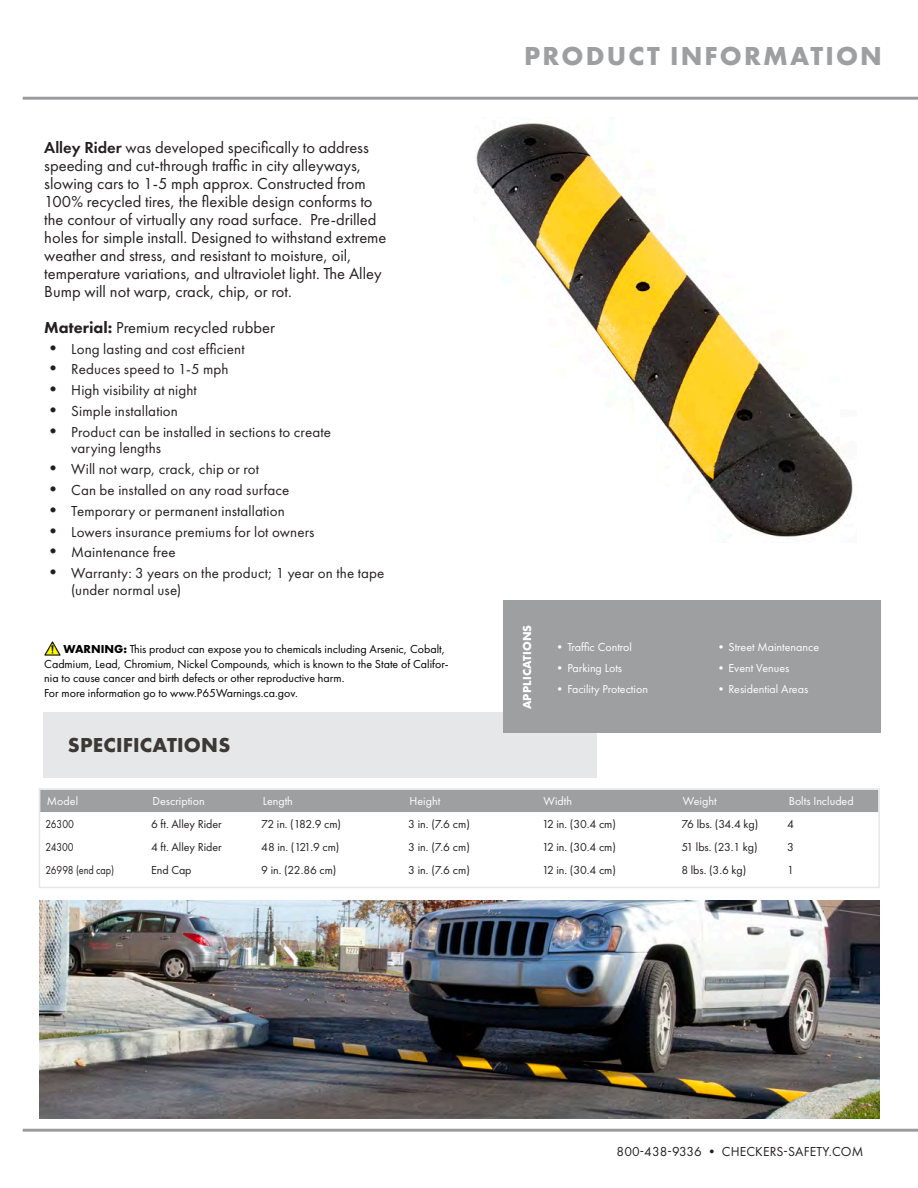
<style>
.page{position:relative;width:918px;height:1188px;background:#fff}
.page>*{position:absolute;margin:0;border:0;box-sizing:border-box;transform-origin:0 0}
.t1{font:700 27px "Futura New";letter-spacing:.08em;color:#9d9fa1}
.t2{font:700 21px "Futura New";letter-spacing:.01em;color:#3c3833}
.Paragraph_Style_2{font:16.5px/18px "Futura New";color:#231f20}
.t3{font:15px/16.5px "Futura New";letter-spacing:.01em;color:#231f20}
.t4{font:13.5px "Futura New";letter-spacing:.01em;color:#231f20}
.t5{font:12px/14.4px "Futura New";color:#000}
.t6{font:12px "Futura New";letter-spacing:-.005em;color:#231f20}
.t7{font:12px "Futura New";color:#fff}
.t8{font:12px "Futura New";letter-spacing:-.005em;color:#231f20;scale:.85 1}
.t9{font:700 12px "Futura New";letter-spacing:.01em;color:#fff}
.s1{font-family:"Futura New Demi"}
.s2{font-weight:800}
.s3{font-size:18px}
.s4{font-weight:700}
</style>
<div class="page">
<div style="left:44px;top:712px;width:553px;height:65px;background:#e6e7e9"></div>
<hr style="left:23px;top:97px;width:895px;height:3px;background:#9a9d9e">
<hr style="left:23px;top:1129px;width:895px;height:3px;background:#9a9d9e">
<div style="left:503px;top:601px;width:378px;height:132px;background:#9d9fa1"></div>
<div style="left:42px;top:791px;width:835px;height:21px;background:#9d9fa1"></div>
<div style="left:39px;top:788px;width:841px;height:100px;border:2px solid #e6e7e9"></div>
<img style="left:40px;top:901px;width:840px;height:217px">
<img style="left:476px;top:123px;width:377px;height:414px">
<img style="left:44px;top:642px;width:17px;height:13px">
<p class="Paragraph_Style_2" style="left:44px;top:138px;width:344px"><span class="s1">Alley Rider</span> was developed specifically to address speeding and cut-through traffic in city alleyways, slowing cars to 1-5 mph approx. Constructed from 100% recycled tires, the flexible design conforms to the contour of virtually any road surface. Pre-drilled holes for simple install. Designed to withstand extreme weather and stress, and resistant to moisture, oil, temperature variations, and ultraviolet light. The Alley Bump will not warp, crack, chip, or rot.</p>
<p class="Paragraph_Style_2" style="left:44px;top:318px;width:232px"><span class="s2">Material:</span> Premium recycled rubber</p>
<p class="t3" style="left:44px;top:340px;width:202px"><span class="s3">•</span> Long lasting and cost efficient</p>
<p class="t3" style="left:44px;top:361px;width:186px"><span class="s3">•</span> Reduces speed to 1-5 mph</p>
<p class="t3" style="left:44px;top:382px;width:154px"><span class="s3">•</span> High visibility at night</p>
<p class="t3" style="left:44px;top:403px;width:135px"><span class="s3">•</span> Simple installation</p>
<p class="t3" style="left:71px;top:424px;width:261px;text-indent:-27px"><span class="s3">•</span> Product can be installed in sections to create varying lengths</p>
<p class="t3" style="left:44px;top:461px;width:216px"><span class="s3">•</span> Will not warp, crack, chip or rot</p>
<p class="t3" style="left:44px;top:482px;width:247px"><span class="s3">•</span> Can be installed on any road surface</p>
<p class="t3" style="left:44px;top:502px;width:242px"><span class="s3">•</span> Temporary or permanent installation</p>
<p class="t3" style="left:44px;top:523px;width:272px"><span class="s3">•</span> Lowers insurance premiums for lot owners</p>
<p class="t3" style="left:44px;top:544px;width:133px"><span class="s3">•</span> Maintenance free</p>
<p class="t3" style="left:71px;top:565px;width:315px;text-indent:-27px"><span class="s3">•</span> Warranty: 3 years on the product; 1 year on the tape (under normal use)</p>
<p class="t5" style="left:44px;top:642px;width:406px;text-indent:19px"><span class="s4">WARNING:</span> This product can expose you to chemicals including Arsenic, Cobalt, Cadmium, Lead, Chromium, Nickel Compounds, which is known to the State of Califor&shy;nia to cause cancer and birth defects or other reproductive harm.<br>For more information go to www.P65Warnings.ca.gov.</p>
<p class="t2" style="left:68px;top:732px;width:164px">SPECIFICATIONS</p>
<p class="t1" style="left:524px;top:38px;width:359px">PRODUCT INFORMATION</p>
<p class="t9" style="left:519px;top:709px;width:86px;rotate:-90deg">APPLICATIONS</p>
<p class="t7" style="left:554px;top:640px;width:80px">•Traffic Control</p>
<p class="t7" style="left:554px;top:661px;width:70px">•Parking Lots</p>
<p class="t7" style="left:554px;top:682px;width:96px">•Facility Protection</p>
<p class="t7" style="left:715px;top:640px;width:106px">•Street Maintenance</p>
<p class="t7" style="left:715px;top:661px;width:76px">•Event Venues</p>
<p class="t7" style="left:715px;top:682px;width:95px">•Residential Areas</p>
<p class="t7" style="left:47px;top:794px;width:33px">Model</p>
<p class="t7" style="left:153px;top:794px;width:54px">Description</p>
<p class="t7" style="left:263px;top:794px;width:32px">Length</p>
<p class="t7" style="left:410px;top:794px;width:32px">Height</p>
<p class="t7" style="left:544px;top:794px;width:30px">Width</p>
<p class="t7" style="left:683px;top:794px;width:35px">Weight</p>
<p class="t7" style="left:789px;top:794px;width:67px">Bolts Included</p>
<p class="t8" style="left:45px;top:816px;width:35px">26300</p>
<p class="t6" style="left:151px;top:816px;width:72px">6 ft. Alley Rider</p>
<p class="t6" style="left:261px;top:816px;width:81px">72 in. (182.9 cm)</p>
<p class="t6" style="left:408px;top:816px;width:63px">3 in. (7.6 cm)</p>
<p class="t6" style="left:542px;top:816px;width:75px">12 in. (30.4 cm)</p>
<p class="t6" style="left:681px;top:816px;width:78px">76 lbs. (34.4 kg)</p>
<p class="t6" style="left:787px;top:816px;width:8px">4</p>
<p class="t8" style="left:45px;top:840px;width:35px">24300</p>
<p class="t6" style="left:151px;top:840px;width:72px">4 ft. Alley Rider</p>
<p class="t6" style="left:261px;top:840px;width:80px">48 in. (121.9 cm)</p>
<p class="t6" style="left:408px;top:840px;width:63px">3 in. (7.6 cm)</p>
<p class="t6" style="left:542px;top:840px;width:75px">12 in. (30.4 cm)</p>
<p class="t6" style="left:681px;top:840px;width:78px">51 lbs. (23.1 kg)</p>
<p class="t6" style="left:787px;top:840px;width:8px">3</p>
<p class="t8" style="left:45px;top:863px;width:82px">26998 (end cap)</p>
<p class="t6" style="left:151px;top:863px;width:42px">End Cap</p>
<p class="t6" style="left:261px;top:863px;width:77px">9 in. (22.86 cm)</p>
<p class="t6" style="left:408px;top:863px;width:63px">3 in. (7.6 cm)</p>
<p class="t6" style="left:542px;top:863px;width:75px">12 in. (30.4 cm)</p>
<p class="t6" style="left:681px;top:863px;width:66px">8 lbs. (3.6 kg)</p>
<p class="t6" style="left:787px;top:863px;width:8px">1</p>
<p class="t4" style="left:617px;top:1144px;width:248px">800-438-9336 • CHECKERS-SAFETY.COM</p>
</div>
